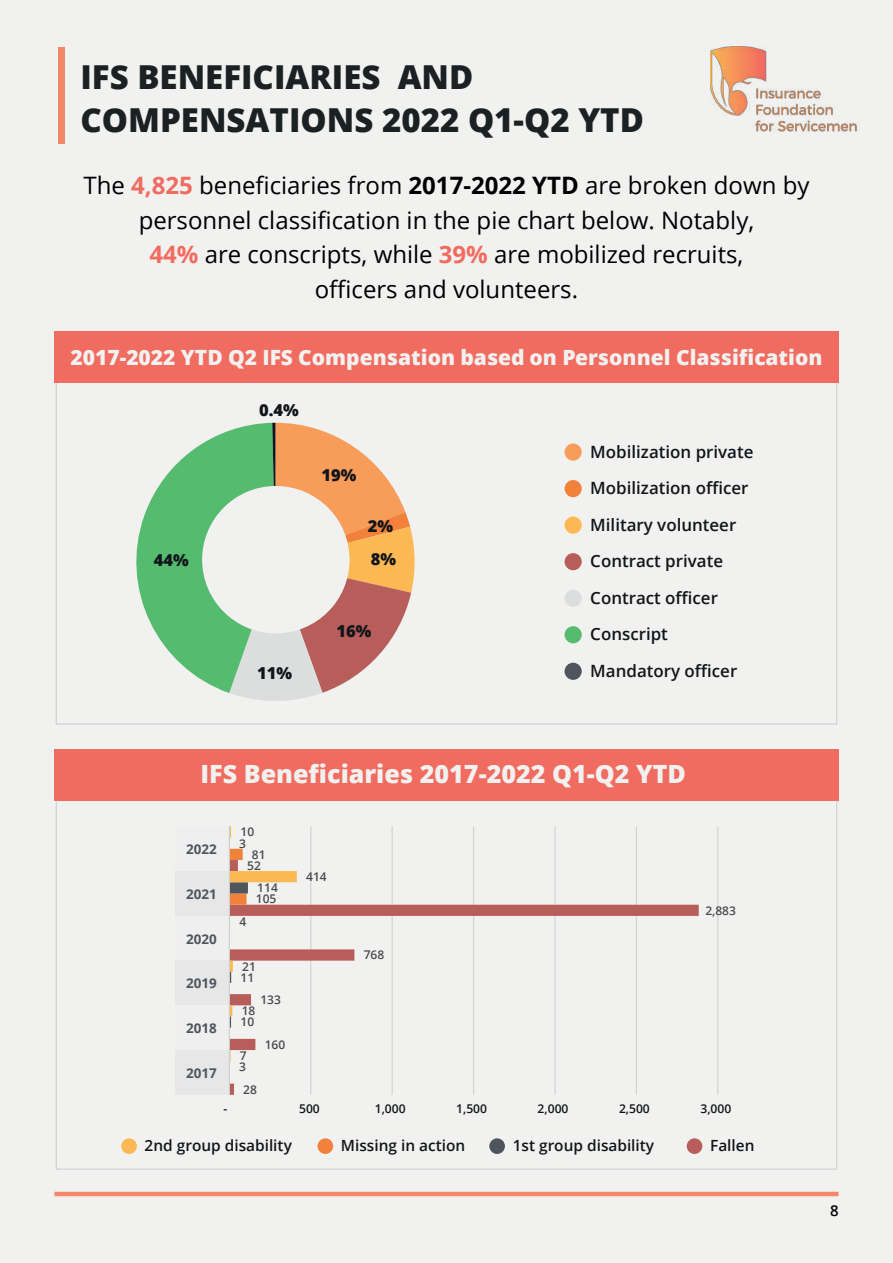
<style>
.page{position:relative;width:893px;height:1263px;background:#f1f1f0}
.page>*{position:absolute;margin:0;border:0;box-sizing:border-box;transform-origin:0 0}
.t1{font:800 33px/43.2px "Open Sans";color:#1b2022}
.t2{font:800 25.05px "Open Sans";color:#f1f1f0}
.t3{font:24px/34.5px "Open Sans";color:#000001;text-align:center}
.t4{font:800 21px "Open Sans";color:#f1f1f0}
.t5{font:600 16.95px/36.6px "Open Sans";color:#121519}
.t6{font:800 16.5px/33.2px "Open Sans";color:#121519}
.t7{font:600 15.45px "Open Sans";color:#121519}
.t8{font:600 15px "Open Sans";color:#000001}
.t9{font:700 13.5px "Open Sans";color:#4f555d}
.t10{font:600 12.15px "Open Sans";color:#121519}
.t11{font:600 12px "Open Sans";letter-spacing:.005em;color:#484a4c}
.s1{font-weight:700;color:#f16c60}
.s2{font-weight:700}
</style>
<div class="page">
<hr style="left:54px;top:1192px;width:784px;height:4px;background:#f58769">
<img style="left:710px;top:47px;width:147px;height:85px">
<div style="left:54px;top:331px;width:784px;height:52px;background:#f16c60"></div>
<div style="left:565px;top:443px;width:17px;height:18px;background:#f89c59;border-radius:9px"></div>
<div style="left:565px;top:480px;width:17px;height:17px;background:#f2813c;border-radius:9px"></div>
<div style="left:565px;top:517px;width:17px;height:17px;background:#fcb853;border-radius:9px"></div>
<div style="left:565px;top:553px;width:17px;height:17px;background:#b75d5a;border-radius:9px"></div>
<div style="left:565px;top:590px;width:17px;height:17px;background:#dcdedd;border-radius:9px"></div>
<div style="left:565px;top:626px;width:17px;height:17px;background:#54bb6f;border-radius:9px"></div>
<div style="left:565px;top:663px;width:17px;height:17px;background:#4f555d;border-radius:9px"></div>
<svg style="left:136px;top:423px;width:279px;height:278px"></svg>
<div style="left:202px;top:486px;width:148px;height:147px;background:#f1f1f0;border-radius:50%"></div>
<div style="left:58px;top:47px;width:7px;height:96px;background:#f58769"></div>
<div style="left:54px;top:749px;width:784px;height:52px;background:#f16c60"></div>
<div style="left:175px;top:871px;width:54px;height:45px;background:#e6e7e6"></div>
<div style="left:175px;top:960px;width:54px;height:45px;background:#e6e7e6"></div>
<div style="left:175px;top:1050px;width:54px;height:45px;background:#e6e7e6"></div>
<hr style="left:717px;top:826px;width:1px;height:269px;background:#cfd1d0">
<hr style="left:636px;top:826px;width:1px;height:269px;background:#cfd1d0">
<hr style="left:554px;top:826px;width:2px;height:269px;background:#cfd1d0">
<hr style="left:473px;top:826px;width:1px;height:269px;background:#cfd1d0">
<hr style="left:392px;top:826px;width:1px;height:269px;background:#cfd1d0">
<hr style="left:310px;top:826px;width:1px;height:269px;background:#cfd1d0">
<svg style="left:230px;top:860px;width:469px;height:235px"></svg>
<svg style="left:230px;top:826px;width:67px;height:246px"></svg>
<hr style="left:229px;top:826px;width:1px;height:269px;background:#cfd1d0">
<div style="left:121px;top:1138px;width:16px;height:16px;background:#fcb853;border-radius:8px"></div>
<div style="left:318px;top:1138px;width:15px;height:16px;background:#f2813c;border-radius:8px"></div>
<div style="left:489px;top:1138px;width:16px;height:16px;background:#4f555d;border-radius:8px"></div>
<div style="left:687px;top:1138px;width:15px;height:16px;background:#b75d5a;border-radius:8px"></div>
<h1 class="t1" style="left:80px;top:53px;width:565px">IFS BENEFICIARIES AND<br>COMPENSATIONS 2022 Q1-Q2 YTD</h1>
<p class="t3" style="left:83px;top:168px;width:728px">The <span class="s1">4,825</span> beneficiaries from <span class="s2">2017-2022 YTD</span> are broken down by personnel classification in the pie chart below. Notably,<br><span class="s1">44%</span> are conscripts, while <span class="s1">39%</span> are mobilized recruits,<br>officers and volunteers.</p>
<p class="t4" style="left:70px;top:341px;width:753px">2017-2022 YTD Q2 IFS Compensation based on Personnel Classification</p>
<p class="t6" style="left:154px;top:542px;width:36px">44%</p>
<p class="t6" style="left:259px;top:392px;width:41px">0.4%</p>
<p class="t6" style="left:257px;top:655px;width:36px">11%</p>
<p class="t6" style="left:321px;top:458px;width:36px">19%</p>
<p class="t6" style="left:368px;top:509px;width:30px">2%<br>8%</p>
<p class="t6" style="left:337px;top:613px;width:36px">16%</p>
<p class="t5" style="left:590px;top:433px;width:165px">Mobilization private<br>Mobilization officer<br>Military volunteer<br>Contract private<br>Contract officer<br>Conscript<br>Mandatory officer</p>
<p class="t2" style="left:201px;top:754px;width:487px">IFS Beneficiaries 2017-2022 Q1-Q2 YTD</p>
<p class="t11" style="left:240px;top:824px;width:15px">10</p>
<p class="t9" style="left:186px;top:840px;width:32px">2022</p>
<p class="t11" style="left:239px;top:835px;width:8px">3</p>
<p class="t11" style="left:252px;top:846px;width:15px">81</p>
<p class="t9" style="left:186px;top:885px;width:32px">2021</p>
<p class="t11" style="left:247px;top:857px;width:15px">52</p>
<p class="t11" style="left:256px;top:891px;width:22px">105</p>
<p class="t11" style="left:257px;top:880px;width:22px">114</p>
<p class="t11" style="left:306px;top:868px;width:22px">414</p>
<p class="t11" style="left:239px;top:913px;width:8px">4</p>
<p class="t11" style="left:705px;top:902px;width:32px">2,883</p>
<p class="t9" style="left:186px;top:929px;width:32px">2020</p>
<p class="t11" style="left:364px;top:947px;width:22px">768</p>
<p class="t11" style="left:242px;top:958px;width:15px">21</p>
<p class="t9" style="left:186px;top:974px;width:32px">2019</p>
<p class="t11" style="left:241px;top:969px;width:15px">11</p>
<p class="t11" style="left:260px;top:991px;width:22px">133</p>
<p class="t11" style="left:242px;top:1003px;width:15px">18</p>
<p class="t9" style="left:186px;top:1019px;width:32px">2018</p>
<p class="t11" style="left:240px;top:1014px;width:15px">10</p>
<p class="t11" style="left:265px;top:1036px;width:22px">160</p>
<p class="t11" style="left:240px;top:1047px;width:8px">7</p>
<p class="t9" style="left:186px;top:1063px;width:32px">2017</p>
<p class="t11" style="left:239px;top:1058px;width:8px">3</p>
<p class="t11" style="left:243px;top:1081px;width:15px">28</p>
<p class="t10" style="left:223px;top:1100px;width:5px">-</p>
<p class="t10" style="left:299px;top:1100px;width:22px">500</p>
<p class="t10" style="left:375px;top:1100px;width:32px">1,000</p>
<p class="t10" style="left:456px;top:1100px;width:32px">1,500</p>
<p class="t10" style="left:538px;top:1100px;width:32px">2,000</p>
<p class="t10" style="left:619px;top:1100px;width:32px">2,500</p>
<p class="t10" style="left:700px;top:1100px;width:32px">3,000</p>
<p class="t7" style="left:145px;top:1135px;width:149px">2nd group disability</p>
<p class="t7" style="left:341px;top:1135px;width:126px">Missing in action</p>
<p class="t7" style="left:513px;top:1135px;width:143px">1st group disability</p>
<p class="t7" style="left:710px;top:1135px;width:46px">Fallen</p>
<p class="t8" style="left:830px;top:1200px;width:10px">8</p>
</div>
